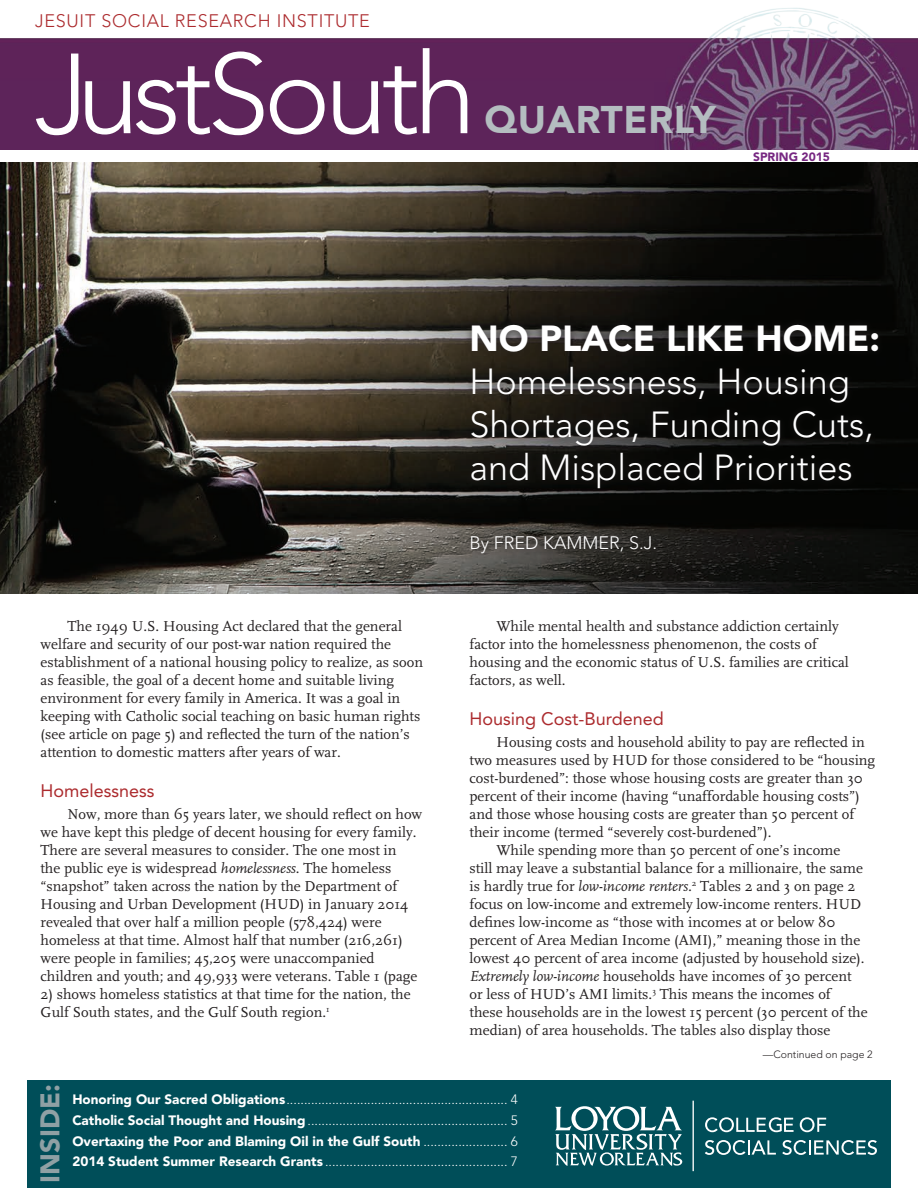
<style>
.page{position:relative;width:918px;height:1188px;background:#fff}
.page>*{position:absolute;margin:0;border:0;box-sizing:border-box;transform-origin:0 0}
.t1{font:300 112.5px "Avenir";letter-spacing:-.05em;color:#fff}
.t2{font:900 38.25px "Avenir";letter-spacing:.02em;color:#b4bdc0}
.t3{font:300 36px/43.2px "Avenir";color:#fff}
.t4{font:900 36px "Avenir";color:#fff}
.t5{font:900 26.85px "Avenir";color:#8fa0a4}
.t6{font:18px "Avenir";color:#ac2b2e}
.t7{font:300 18px "Avenir";letter-spacing:.04em;color:#ac2b2e}
.t8{font:300 18px "Avenir";color:#fff}
.t9{font:15px/18px "FF Scala";color:#231f20}
.t10{font:300 13.5px/20.7px "Avenir";color:#fff;text-align:justify}
.t11{font:900 12px "Avenir";color:#772882}
.t12{font:300 10.5px "Avenir";color:#231f20}
.s1{font-style:italic}
.s2{font-weight:900}
</style>
<div class="page">
<div style="left:27px;top:1080px;width:864px;height:108px;background:#004e59"></div>
<img style="left:0;top:162px;width:918px;height:432px">
<img style="left:0;top:8px;width:918px;height:141px">
<div style="left:463px;top:317px;width:423px;height:244px;background:#231f20;opacity:.75"></div>
<svg style="left:705px;top:1140px;width:71px;height:15px"></svg>
<svg style="left:782px;top:1140px;width:95px;height:15px"></svg>
<svg style="left:705px;top:1117px;width:89px;height:15px"></svg>
<svg style="left:800px;top:1117px;width:26px;height:15px"></svg>
<svg style="left:555px;top:1106px;width:127px;height:60px"></svg>
<hr style="left:693px;top:1101px;width:1px;height:70px;background:#fff">
<p class="t7" style="left:35px;top:10px;width:336px">JESUIT SOCIAL RESEARCH INSTITUTE</p>
<h1 class="t1" style="left:35px;top:28px;width:443px">JustSouth</h1>
<h2 class="t2" style="left:484px;top:97px;width:233px">QUARTERLY</h2>
<p class="t11" style="left:753px;top:149px;width:78px">SPRING 2015</p>
<h3 class="t4" style="left:470px;top:317px;width:412px">NO PLACE LIKE HOME:</h3>
<h3 class="t3" style="left:470px;top:360px;width:406px">Homelessness, Housing<br>Shortages, Funding Cuts, and Misplaced Priorities</h3>
<p class="t9" style="left:40px;top:617px;width:384px;text-indent:27px">The 1949 U.S. Housing Act declared that the general welfare and security of our post-war nation required the establishment of a national housing policy to realize, as soon as feasible, the goal of a decent home and suitable living environment for every family in America. It was a goal in keeping with Catholic social teaching on basic human rights (see article on page 5) and reflected the turn of the nation’s attention to domestic matters after years of war.</p>
<p class="t6" style="left:40px;top:780px;width:116px">Homelessness</p>
<p class="t9" style="left:40px;top:806px;width:383px;text-indent:27px">Now, more than 65 years later, we should reflect on how we have kept this pledge of decent housing for every family.<br>There are several measures to consider. The one most in<br>the public eye is widespread <span class="s1">homelessness</span>. The homeless “snapshot” taken across the nation by the Department of Housing and Urban Development (HUD) in January 2014 revealed that over half a million people (578,424) were homeless at that time. Almost half that number (216,261) were people in families; 45,205 were unaccompanied children and youth; and 49,933 were veterans. Table 1 (page</p>
<p class="t9" style="left:40px;top:986px;width:372px">2) shows homeless statistics at that time for the nation, the<br>Gulf South states, and the Gulf South region.<sup>1</sup></p>
<p class="t8" style="left:470px;top:532px;width:189px">By FRED KAMMER, S.J.</p>
<p class="t9" style="left:470px;top:617px;width:381px;text-indent:27px">While mental health and substance addiction certainly factor into the homelessness phenomenon, the costs of housing and the economic status of U.S. families are critical factors, as well.</p>
<p class="t6" style="left:470px;top:708px;width:196px">Housing Cost-Burdened</p>
<p class="t9" style="left:497px;top:734px;width:370px">Housing costs and household ability to pay are reflected in</p>
<p class="t9" style="left:470px;top:752px;width:407px">two measures used by HUD for those considered to be “housing</p>
<p class="t9" style="left:470px;top:770px;width:395px">cost-burdened”: those whose housing costs are greater than 30</p>
<p class="t9" style="left:470px;top:788px;width:392px">percent of their income (having “unaffordable housing costs”)</p>
<p class="t9" style="left:470px;top:806px;width:386px">and those whose housing costs are greater than 50 percent of</p>
<p class="t9" style="left:470px;top:824px;width:303px">their income (termed “severely cost-burdened”).</p>
<p class="t9" style="left:497px;top:842px;width:345px">While spending more than 50 percent of one’s income</p>
<p class="t9" style="left:470px;top:860px;width:395px">still may leave a substantial balance for a millionaire, the same</p>
<p class="t9" style="left:470px;top:878px;width:387px">is hardly true for <span class="s1">low-income renters.</span><sup>2</sup> Tables 2 and 3 on page 2</p>
<p class="t9" style="left:470px;top:896px;width:393px">focus on low-income and extremely low-income renters. HUD</p>
<p class="t9" style="left:470px;top:914px;width:367px">defines low-income as “those with incomes at or below 80</p>
<p class="t9" style="left:470px;top:932px;width:392px">percent of Area Median Income (AMI),” meaning those in the</p>
<p class="t9" style="left:470px;top:950px;width:397px">lowest 40 percent of area income (adjusted by household size).</p>
<p class="t9" style="left:470px;top:968px;width:384px"><span class="s1">Extremely low-income</span> households have incomes of 30 percent</p>
<p class="t9" style="left:470px;top:986px;width:363px">or less of HUD’s AMI limits.<sup>3</sup> This means the incomes of</p>
<p class="t9" style="left:470px;top:1004px;width:400px">these households are in the lowest 15 percent (30 percent of the</p>
<p class="t9" style="left:470px;top:1022px;width:362px">median) of area households. The tables also display those</p>
<p class="t12" style="left:763px;top:1048px;width:111px">—Continued on page 2</p>
<h3 class="t5" style="left:34px;top:1183px;width:100px;rotate:-90deg">INSIDE:</h3>
<p class="t10" style="left:72px;top:1089px;width:447px"><span class="s2">Honoring Our Sacred Obligations</span>............................................................... 4<br><span class="s2">Catholic Social Thought and Housing</span>......................................................... 5<br><span class="s2">Overtaxing the Poor and Blaming Oil in the Gulf South</span> ........................ 6<br><span class="s2">2014 Student Summer Research Grants</span> .................................................... 7</p>
</div>
